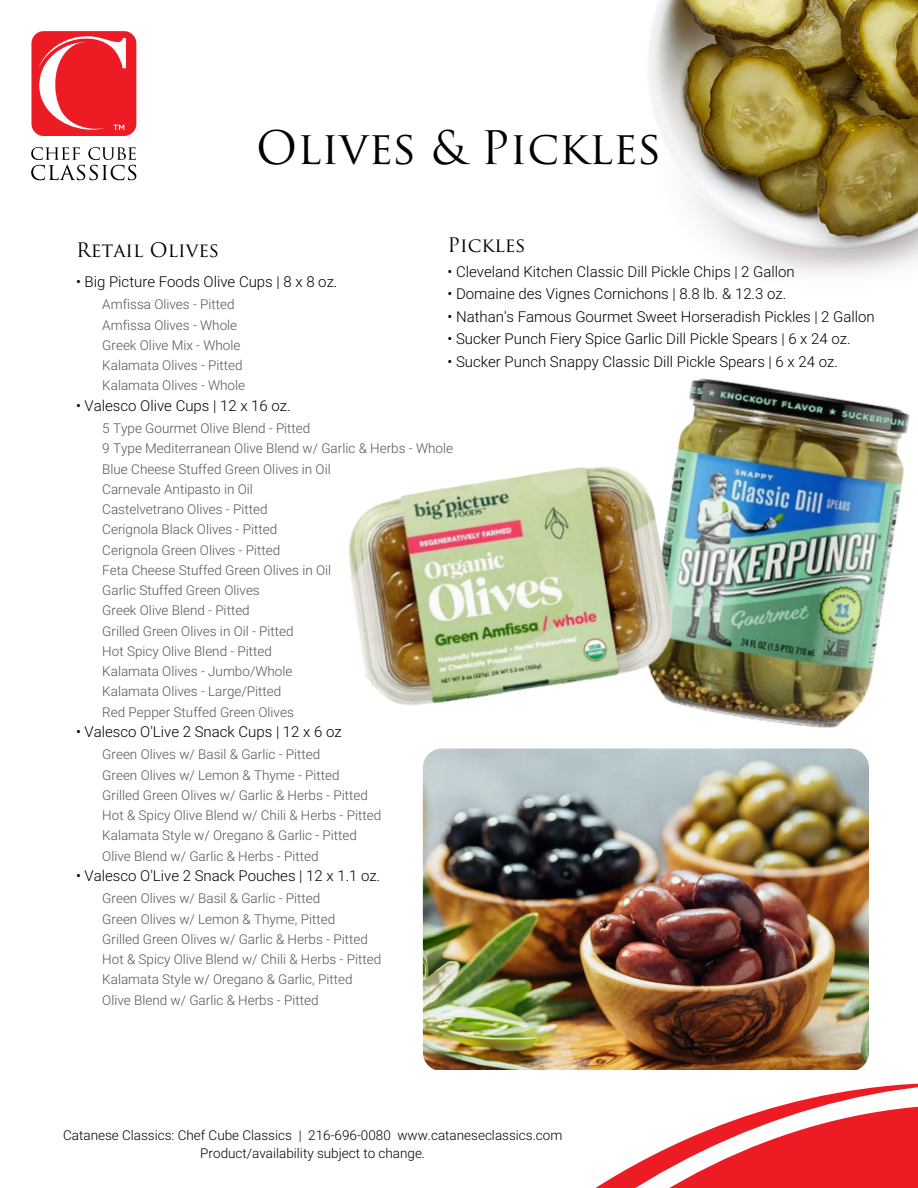
<style>
.page{position:relative;width:918px;height:1188px;background:#fff}
.page>*{position:absolute;margin:0;border:0;box-sizing:border-box;transform-origin:0 0}
.t1{font:45px "Trajan Pro";color:#000}
.t2{font:19.5px "Trajan Pro";color:#000}
.t3{font:300 15px "Roboto";color:#000}
.t4{font:300 13.5px "Roboto";color:#545454}
.t5{font:300 13.5px "Roboto";color:#000}
</style>
<div class="page">
<svg style="left:422px;top:897px;width:496px;height:291px"></svg>
<div style="left:31px;top:31px;width:105px;height:105px;background:#ed1c24;border-radius:12px"></div>
<svg style="left:38px;top:36px;width:88px;height:95px"></svg>
<svg style="left:31px;top:147px;width:105px;height:33px"></svg>
<img style="left:649px;top:0;width:269px;height:274px">
<img style="left:691px;top:378px;width:219px;height:350px">
<img style="left:348px;top:386px;width:363px;height:342px">
<img style="left:423px;top:748px;width:446px;height:322px">
<p class="t1" style="left:256px;top:130px;width:407px">Olives &amp; Pickles</p>
<p class="t2" style="left:448px;top:238px;width:80px">Pickles</p>
<p class="t3" style="left:448px;top:263px;width:349px">• Cleveland Kitchen Classic Dill Pickle Chips | 2 Gallon</p>
<p class="t3" style="left:448px;top:285px;width:340px">• Domaine des Vignes Cornichons | 8.8 lb. &amp; 12.3 oz.</p>
<p class="t3" style="left:448px;top:308px;width:429px">• Nathan's Famous Gourmet Sweet Horseradish Pickles | 2 Gallon</p>
<p class="t3" style="left:448px;top:330px;width:405px">• Sucker Punch Fiery Spice Garlic Dill Pickle Spears | 6 x 24 oz.</p>
<p class="t3" style="left:448px;top:353px;width:392px">• Sucker Punch Snappy Classic Dill Pickle Spears | 6 x 24 oz.</p>
<p class="t2" style="left:76px;top:242px;width:145px">Retail Olives</p>
<p class="t3" style="left:76px;top:273px;width:263px">• Big Picture Foods Olive Cups | 8 x 8 oz.</p>
<h1 class="t4" style="left:102px;top:297px;width:134px">Amfissa Olives - Pitted</h1>
<p class="t4" style="left:102px;top:317px;width:136px">Amfissa Olives - Whole</p>
<p class="t4" style="left:102px;top:337px;width:140px">Greek Olive Mix - Whole</p>
<p class="t4" style="left:102px;top:358px;width:142px">Kalamata Olives - Pitted</p>
<p class="t4" style="left:102px;top:378px;width:144px">Kalamata Olives - Whole</p>
<p class="t3" style="left:76px;top:397px;width:216px">• Valesco Olive Cups | 12 x 16 oz.</p>
<p class="t4" style="left:102px;top:421px;width:210px">5 Type Gourmet Olive Blend - Pitted</p>
<p class="t4" style="left:102px;top:441px;width:352px">9 Type Mediterranean Olive Blend w/ Garlic &amp; Herbs - Whole</p>
<p class="t4" style="left:102px;top:461px;width:230px">Blue Cheese Stuffed Green Olives in Oil</p>
<p class="t4" style="left:102px;top:481px;width:152px">Carnevale Antipasto in Oil</p>
<p class="t4" style="left:102px;top:502px;width:167px">Castelvetrano Olives - Pitted</p>
<p class="t4" style="left:102px;top:522px;width:176px">Cerignola Black Olives - Pitted</p>
<p class="t4" style="left:102px;top:542px;width:179px">Cerignola Green Olives - Pitted</p>
<p class="t4" style="left:102px;top:562px;width:230px">Feta Cheese Stuffed Green Olives in Oil</p>
<p class="t4" style="left:102px;top:583px;width:159px">Garlic Stuffed Green Olives</p>
<p class="t4" style="left:102px;top:603px;width:149px">Greek Olive Blend - Pitted</p>
<p class="t4" style="left:102px;top:623px;width:193px">Grilled Green Olives in Oil - Pitted</p>
<p class="t4" style="left:102px;top:643px;width:171px">Hot Spicy Olive Blend - Pitted</p>
<p class="t4" style="left:102px;top:664px;width:192px">Kalamata Olives - Jumbo/Whole</p>
<p class="t4" style="left:102px;top:684px;width:180px">Kalamata Olives - Large/Pitted</p>
<p class="t4" style="left:102px;top:704px;width:193px">Red Pepper Stuffed Green Olives</p>
<p class="t3" style="left:76px;top:723px;width:267px">• Valesco O'Live 2 Snack Cups | 12 x 6 oz</p>
<p class="t4" style="left:102px;top:747px;width:219px">Green Olives w/ Basil &amp; Garlic - Pitted</p>
<p class="t4" style="left:102px;top:767px;width:239px">Green Olives w/ Lemon &amp; Thyme - Pitted</p>
<p class="t4" style="left:102px;top:787px;width:267px">Grilled Green Olives w/ Garlic &amp; Herbs - Pitted</p>
<p class="t4" style="left:102px;top:808px;width:280px">Hot &amp; Spicy Olive Blend w/ Chili &amp; Herbs - Pitted</p>
<p class="t4" style="left:102px;top:828px;width:256px">Kalamata Style w/ Oregano &amp; Garlic - Pitted</p>
<p class="t4" style="left:102px;top:848px;width:218px">Olive Blend w/ Garlic &amp; Herbs - Pitted</p>
<p class="t3" style="left:76px;top:867px;width:306px">• Valesco O'Live 2 Snack Pouches | 12 x 1.1 oz.</p>
<p class="t4" style="left:102px;top:891px;width:219px">Green Olives w/ Basil &amp; Garlic - Pitted</p>
<p class="t4" style="left:102px;top:911px;width:234px">Green Olives w/ Lemon &amp; Thyme, Pitted</p>
<p class="t4" style="left:102px;top:931px;width:267px">Grilled Green Olives w/ Garlic &amp; Herbs - Pitted</p>
<p class="t4" style="left:102px;top:952px;width:280px">Hot &amp; Spicy Olive Blend w/ Chili &amp; Herbs - Pitted</p>
<p class="t4" style="left:102px;top:972px;width:252px">Kalamata Style w/ Oregano &amp; Garlic, Pitted</p>
<p class="t4" style="left:102px;top:992px;width:218px">Olive Blend w/ Garlic &amp; Herbs - Pitted</p>
<p class="t5" style="left:63px;top:1127px;width:501px">Catanese Classics: Chef Cube Classics | 216-696-0080 www.cataneseclassics.com</p>
<p class="t5" style="left:200px;top:1145px;width:226px">Product/availability subject to change.</p>
</div>
